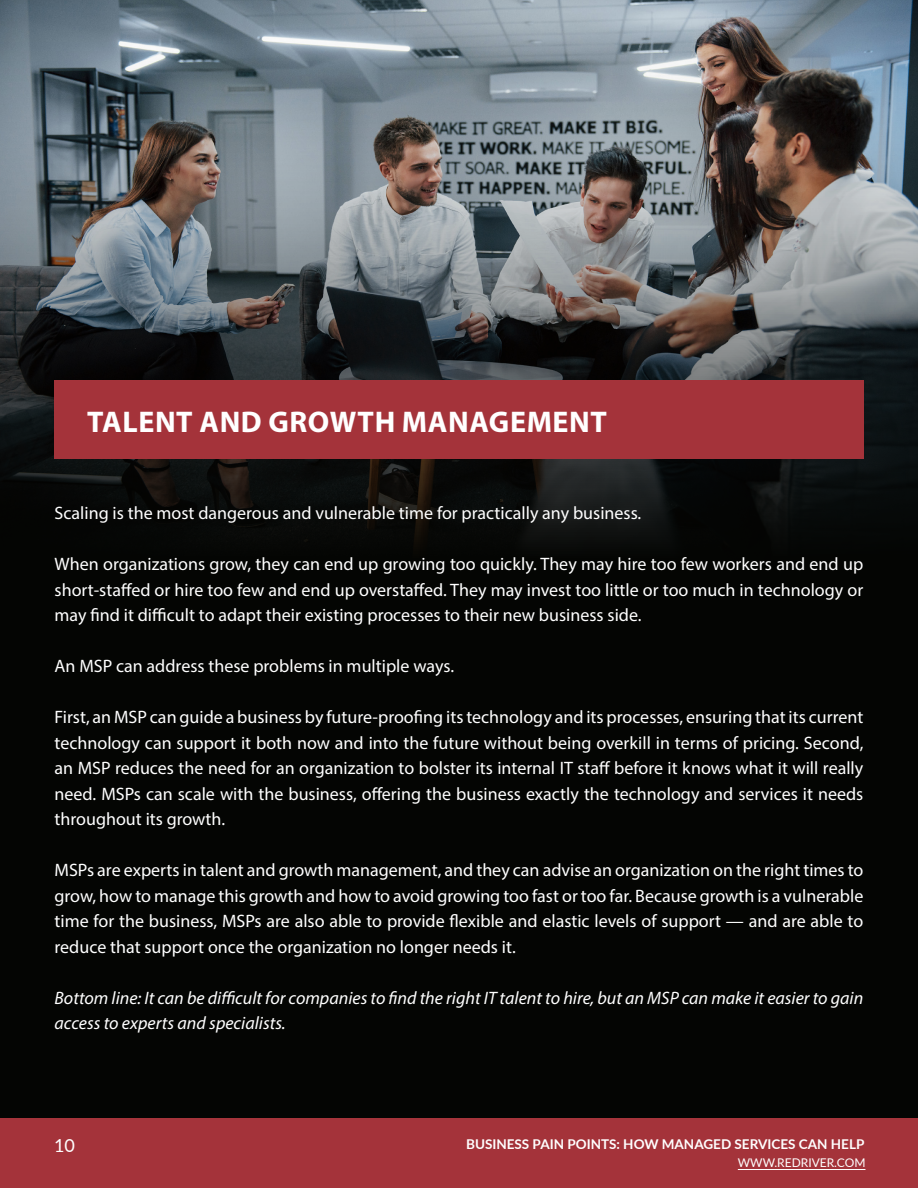
<style>
.page{position:relative;width:918px;height:1188px;background:#fff}
.page>*{position:absolute;margin:0;border:0;box-sizing:border-box;transform-origin:0 0}
.t1{font:700 30px "Myriad Pro";letter-spacing:.02em;color:#fff}
.t2{font:18px/25.5px "Myriad Pro";color:#fff;text-align:justify}
.t3{font:italic 18px/25.5px "Myriad Pro";color:#fff}
.t4{font:18px "Lato";color:#fff}
.t5{font:700 13.5px "Lato";color:#fff}
.t6{font:12px "Lato";color:#fff}
</style>
<div class="page">
<div style="left:0;top:1118px;width:918px;height:70px;background:#a4333a"></div>
<hr style="left:738px;top:1169px;width:127px;height:1px;background:#fff">
<div style="left:0;top:0;width:918px;height:1118px;background:#040503"></div>
<img style="left:0;top:0;width:918px;height:544px">
<div style="left:54px;top:380px;width:810px;height:79px;background:#a4333a"></div>
<p class="t1" style="left:87px;top:403px;width:521px">TALENT AND GROWTH MANAGEMENT</p>
<p class="t2" style="left:55px;top:500px;width:588px">Scaling is the most dangerous and vulnerable time for practically any business.</p>
<p class="t2" style="left:55px;top:551px;width:810px">When organizations grow, they can end up growing too quickly. They may hire too few workers and end up short-staffed or hire too few and end up overstaffed. They may invest too little or too much in technology or may find it difficult to adapt their existing processes to their new business side.</p>
<p class="t2" style="left:55px;top:653px;width:401px">An MSP can address these problems in multiple ways.</p>
<p class="t2" style="left:55px;top:704px;width:810px">First, an MSP can guide a business by future-proofing its technology and its processes, ensuring that its current technology can support it both now and into the future without being overkill in terms of pricing. Second, an MSP reduces the need for an organization to bolster its internal IT staff before it knows what it will really need. MSPs can scale with the business, offering the business exactly the technology and services it needs throughout its growth.</p>
<p class="t2" style="left:55px;top:857px;width:810px">MSPs are experts in talent and growth management, and they can advise an organization on the right times to grow, how to manage this growth and how to avoid growing too fast or too far. Because growth is a vulnerable time for the business, MSPs are also able to provide flexible and elastic levels of support — and are able to reduce that support once the organization no longer needs it.</p>
<p class="t3" style="left:55px;top:985px;width:810px">Bottom line: It can be difficult for companies to find the right IT talent to hire, but an MSP can make it easier to gain access to experts and specialists.</p>
<p class="t4" style="left:54px;top:1132px;width:22px">10</p>
<p class="t5" style="left:466px;top:1134px;width:400px">BUSINESS PAIN POINTS: HOW MANAGED SERVICES CAN HELP</p>
<p class="t6" style="left:738px;top:1154px;width:129px">WWW.REDRIVER.COM</p>
</div>
